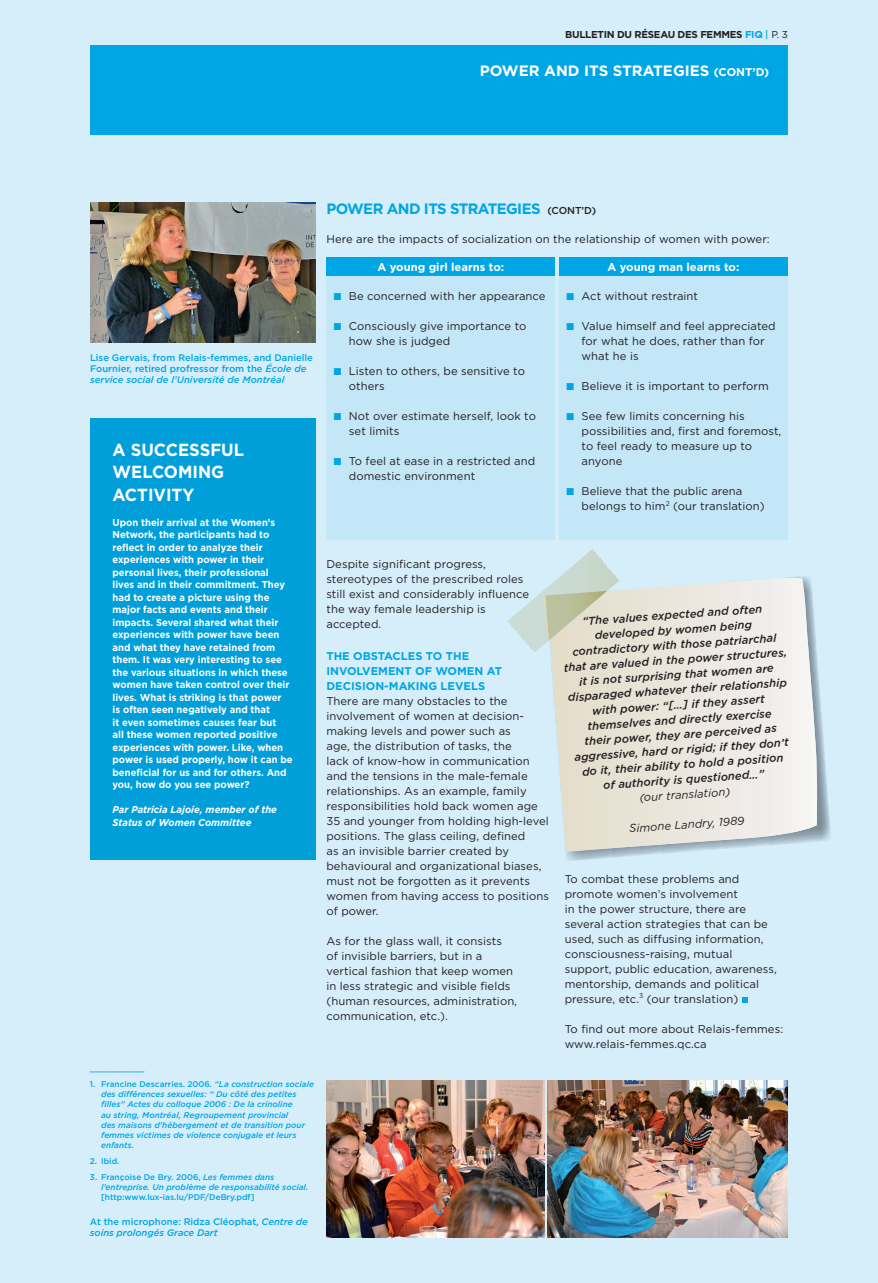
<style>
.page{position:relative;width:878px;height:1283px;background:#fff}
.page>*{position:absolute;margin:0;border:0;box-sizing:border-box;transform-origin:0 0}
.t1{font:700 17.5px/22.5px "Gotham";color:#fff;scale:.95 1}
.t2{font:700 15px "Gotham";letter-spacing:-.04em;color:#00a6e4}
.t3{font:700 15px "Gotham";color:#fff}
.t4{font:11.25px/15px "Gotham";letter-spacing:.005em;color:#231f20}
.t5{font:italic 500 11.25px/15px "Gotham";color:#231f20;text-align:center}
.t6{font:700 11.25px/15px "Gotham";color:#00a6e4}
.t7{font:700 11.25px "Gotham";color:#fff}
.t8{font:italic 11.25px "Gotham";color:#231f20}
.t9{font:700 10px/12.5px "Gotham";color:#fff;scale:.95 1}
.t10{font:italic 700 10px/12.5px "Gotham";color:#fff;scale:.95 1}
.t11{font:700 10px "Gotham";letter-spacing:-.03em;color:#231f20}
.t12{font:500 10px "Gotham";color:#231f20}
.t13{font:500 9.5px/11.2px "Gotham";color:#00a6e4}
.t14{font:italic 500 9.5px "Gotham";letter-spacing:-.005em;color:#00a6e4}
.t15{font:500 9.38px "Gotham";color:#00a6e4}
.t16{font:italic 500 8.25px/10px "Gotham";color:#00a6e4}
.t17{font:500 8.25px "Gotham";color:#00a6e4}
.s1{color:#00a6e4}
.s2{font-weight:500;color:#00a6e4}
.s3{font-weight:400}
.s4{font-size:11.25px}
.s5{font-style:italic}
.s6{font-style:normal}
.s7{font-size:9.5px}
.s8{font-style:italic;font-size:9.5px}
.s9{font-weight:500;font-size:10px;color:#231f20}
</style>
<div class="page">
<div style="left:0;top:0;width:878px;height:1282px;background:#d5eefa"></div>
<div style="left:94px;top:49px;width:690px;height:82px;background:#00a6e4"></div>
<div style="left:90px;top:45px;width:698px;height:90px;border:8px solid #00a6e4"></div>
<div style="left:90px;top:418px;width:225px;height:442px;background:#009fda"></div>
<img style="left:548px;top:1081px;width:240px;height:157px">
<div style="left:326px;top:257px;width:229px;height:19px;background:#00a6e4"></div>
<div style="left:326px;top:277px;width:229px;height:263px;background:#c4e7f8"></div>
<img style="left:90px;top:202px;width:225px;height:140px">
<svg style="left:742px;top:997px;width:5px;height:5px"></svg>
<img style="left:326px;top:1081px;width:218px;height:157px">
<img style="left:565px;top:576px;width:266px;height:285px">
<svg style="left:550px;top:578px;width:267px;height:273px"></svg>
<svg style="left:507px;top:549px;width:112px;height:103px"></svg>
<img style="left:545px;top:590px;width:62px;height:50px">
<svg style="left:546px;top:591px;width:61px;height:48px"></svg>
<div style="left:559px;top:257px;width:229px;height:19px;background:#00a6e4"></div>
<div style="left:559px;top:277px;width:229px;height:263px;background:#c4e7f8"></div>
<p class="t11" style="left:565px;top:29px;width:224px">Bulletin du Réseau des femmes <span class="s1">FIQ</span> <span class="s2">|</span> <span class="s3">p. 3</span></p>
<h2 class="t3" style="left:479px;top:62px;width:249px">Power and its strategies <span class="s4">(CON</span></h2>
<p class="t7" style="left:745px;top:66px;width:25px">T’D)</p>
<p class="t13" style="left:90px;top:352px;width:224px">Lise Gervais, from Relais-femmes, and Danielle<br>Fournier, retired profressor from the <span class="s5">École de service social de l’Université de Montréal</span></p>
<h1 class="t1" style="left:112px;top:438px;width:140px">A successful welcoming activity</h1>
<p class="t9" style="left:112px;top:515px;width:191px">Upon their arrival at the Women’s Network, the participants had to reflect in order to analyze their experiences with power in their personal lives, their professional lives and in their commitment. They had to create a picture using the major facts and events and their impacts. Several shared what their experiences with power have been and what they have retained from them. It was very interesting to see the various situations in which these women have taken control over their lives. What is striking is that power<br>is often seen negatively and that<br>it even sometimes causes fear but<br>all these women reported positive experiences with power. Like, when power is used properly, how it can be beneficial for us and for others. And you, how do you see power?</p>
<p class="t10" style="left:112px;top:803px;width:175px">Par Patricia Lajoie, member of the<br>Status of Women Committee</p>
<p class="t17" style="left:90px;top:1063px;width:56px">___________</p>
<p class="t16" style="left:101px;top:1079px;width:214px;text-indent:-11px"><span class="s6">1. F rancine Descarries. 2006.</span> “La construction sociale des différences sexuelles: “ Du côté des petites filles” Actes du colloque 2006 : De la crinoline<br>au string, Montréal, Regroupement provincial<br>des maisons d’hébergement et de transition pour femmes victimes de violence conjugale et leurs enfants.</p>
<p class="t17" style="left:90px;top:1156px;width:31px">2. I bid.</p>
<p class="t16" style="left:101px;top:1172px;width:209px;text-indent:-11px"><span class="s6">3. Françoise De Bry. 2006,</span> Les femmes dans l’entreprise. Un problème de responsabilité social.</p>
<p class="t17" style="left:101px;top:1192px;width:155px">[http:www.lux-ias.lu/PDF/DeBry.pdf]</p>
<p class="t15" style="left:90px;top:1216px;width:219px">At the microphone: <span class="s7">Ridza Cléophat,</span> <span class="s8">Centre de</span></p>
<p class="t14" style="left:90px;top:1227px;width:129px">soins prolongés Grace Dart</p>
<h2 class="t2" style="left:326px;top:200px;width:234px">Power and its strategies <span class="s9">(CONT</span></h2>
<p class="t12" style="left:581px;top:205px;width:16px">’D)</p>
<p class="t4" style="left:326px;top:231px;width:445px">Here are the impacts of socialization on the relationship of women with power:</p>
<p class="t7" style="left:607px;top:260px;width:133px">A young man learns to:</p>
<p class="t4" style="left:566px;top:288px;width:133px"><span class="s1">■</span> Act without restraint</p>
<p class="t4" style="left:581px;top:318px;width:195px;text-indent:-15px"><span class="s1">■</span> Value himself and feel appreciated for what he does, rather than for what he is</p>
<p class="t4" style="left:566px;top:378px;width:204px"><span class="s1">■</span> Believe it is important to perform</p>
<p class="t4" style="left:581px;top:408px;width:201px;text-indent:-15px"><span class="s1">■</span> See few limits concerning his possibilities and, first and foremost, to feel ready to measure up to anyone</p>
<p class="t4" style="left:581px;top:483px;width:185px;text-indent:-15px"><span class="s1">■</span> Believe that the public arena belongs to him<sup>2</sup> (our translation)</p>
<p class="t7" style="left:377px;top:260px;width:128px">A young girl learns to:</p>
<p class="t4" style="left:334px;top:288px;width:213px"><span class="s1">■</span> Be concerned with her appearance</p>
<p class="t4" style="left:349px;top:318px;width:179px;text-indent:-15px"><span class="s1">■</span> Consciously give importance to how she is judged</p>
<p class="t4" style="left:349px;top:363px;width:177px;text-indent:-15px"><span class="s1">■</span> Listen to others, be sensitive to others</p>
<p class="t4" style="left:349px;top:408px;width:188px;text-indent:-15px"><span class="s1">■</span> Not over estimate herself, look to set limits</p>
<p class="t4" style="left:349px;top:453px;width:188px;text-indent:-15px"><span class="s1">■</span> To feel at ease in a restricted and domestic environment</p>
<p class="t4" style="left:326px;top:556px;width:204px">Despite significant progress, stereotypes of the prescribed roles still exist and considerably influence the way female leadership is accepted.</p>
<p class="t6" style="left:326px;top:648px;width:174px">The obstacles to the involvement of women at decision-making levels</p>
<p class="t4" style="left:326px;top:693px;width:224px">There are many obstacles to the involvement of women at decision&shy;making levels and power such as<br>age, the distribution of tasks, the<br>lack of know-how in communication and the tensions in the male-female relationships. As an example, family responsibilities hold back women age 35 and younger from holding high-level positions. The glass ceiling, defined<br>as an invisible barrier created by behavioural and organizational biases, must not be forgotten as it prevents women from having access to positions of power.</p>
<p class="t4" style="left:326px;top:933px;width:192px">As for the glass wall, it consists<br>of invisible barriers, but in a vertical fashion that keep women in less strategic and visible fields (human resources, administration, communication, etc.).</p>
<p class="t5" style="left:560px;top:615px;width:225px;rotate:-4deg">“The values expected and often developed by women being contradictory with those patriarchal that are valued in the power structures, it is not surprising that women are disparaged whatever their relationship with power: “[…] if they assert themselves and directly exercise<br>their power, they are perceived as aggressive, hard or rigid; if they don’t do it, their ability to hold a position<br>of authority is questioned…”</p>
<p class="t8" style="left:639px;top:791px;width:93px;rotate:-4deg">(our translation)</p>
<p class="t8" style="left:629px;top:822px;width:117px;rotate:-4deg">Simone Landry, 1989</p>
<p class="t4" style="left:564px;top:871px;width:214px">To combat these problems and promote women’s involvement<br>in the power structure, there are several action strategies that can be used, such as diffusing information, consciousness-raising, mutual support, public education, awareness, mentorship, demands and political pressure, etc.<sup>3</sup> (our translation)</p>
<p class="t4" style="left:564px;top:1021px;width:220px">To find out more about Relais-femmes: www.relais-femmes.qc.ca</p>
</div>
